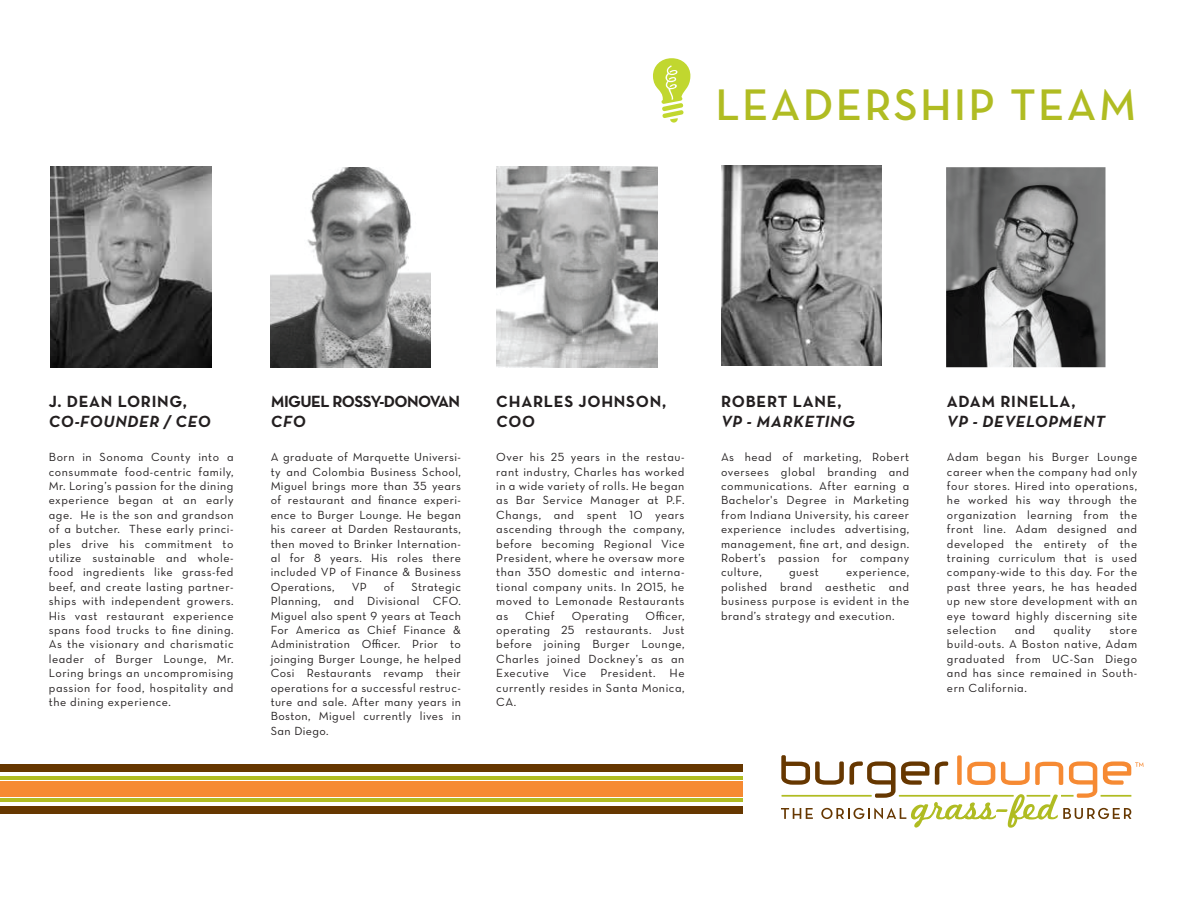
<style>
.page{position:relative;width:1188px;height:918px;background:#fff}
.page>*{position:absolute;margin:0;border:0;box-sizing:border-box;transform-origin:0 0}
.t1{font:45px "Neutra Text Demi Alt";letter-spacing:.05em;color:#b0bc22}
.t2{font:16.5px "Neutra Text Bold Alt";letter-spacing:.045em;color:#231f20}
.t3{font:16.5px "Neutra Text Bold Italic Alt";letter-spacing:.045em;color:#231f20}
.t4{font:16.5px "Neutra Text Bold Alt";letter-spacing:-.035em;color:#231f20}
.t5{font:12px/14.4px "Neutra Text Book Alt";letter-spacing:.045em;color:#231f20;text-align:justify}
</style>
<div class="page">
<div style="left:0;top:764px;width:742px;height:8px;background:#663700"></div>
<hr style="left:0;top:776px;width:742px;height:3px;background:#b0bc22">
<div style="left:0;top:781px;width:742px;height:15px;background:#f68a33"></div>
<div style="left:0;top:806px;width:742px;height:7px;background:#663700"></div>
<hr style="left:0;top:798px;width:742px;height:4px;background:#b0bc22">
<svg style="left:781px;top:755px;width:363px;height:73px"></svg>
<img style="left:51px;top:167px;width:160px;height:200px">
<svg style="left:653px;top:58px;width:38px;height:65px"></svg>
<img style="left:497px;top:166px;width:160px;height:202px">
<img style="left:271px;top:167px;width:160px;height:200px">
<img style="left:946px;top:167px;width:159px;height:200px">
<img style="left:721px;top:166px;width:160px;height:200px">
<h1 class="t1" style="left:715px;top:77px;width:423px">LEADERSHIP TEAM</h1>
<h2 class="t2" style="left:49px;top:391px;width:139px">J. DEAN LORING,</h2>
<h2 class="t3" style="left:49px;top:411px;width:163px">CO-FOUNDER / CEO</h2>
<p class="t5" style="left:49px;top:450px;width:186px">Born in Sonoma County into a consummate food-centric family, Mr. Loring’s passion for the dining experience began at an early age. He is the son and grandson of a butcher. These early princi&shy;ples drive his commitment to utilize sustainable and whole&shy;food ingredients like grass-fed beef, and create lasting partner&shy;ships with independent growers.<br>His vast restaurant experience spans food trucks to fine dining.<br>As the visionary and charismatic leader of Burger Lounge, Mr.<br>Loring brings an uncompromising passion for food, hospitality and the dining experience.</p>
<h2 class="t4" style="left:271px;top:391px;width:191px">MIGUEL ROSSY-DONOVAN</h2>
<h2 class="t3" style="left:271px;top:411px;width:36px">CFO</h2>
<p class="t5" style="left:271px;top:450px;width:192px">A graduate of Marquette Universi&shy;ty and Colombia Business School, Miguel brings more than 35 years of restaurant and finance experi&shy;ence to Burger Lounge. He began his career at Darden Restaurants, then moved to Brinker Internation&shy;al for 8 years. His roles there included VP of Finance &amp; Business Operations,</p>
<p class="t5" style="left:352px;top:579px;width:17px">VP</p>
<p class="t5" style="left:384px;top:579px;width:12px">of</p>
<p class="t5" style="left:271px;top:579px;width:192px;text-indent:141px">Strategic Planning, and Divisional CFO.<br>Miguel also spent 9 years at Teach For America as Chief Finance &amp; Administration Officer. Prior to joinging Burger Lounge, he helped Cosi Restaurants revamp their operations for a successful restruc&shy;ture and sale. After many years in Boston, Miguel currently lives in San Diego.</p>
<h2 class="t2" style="left:496px;top:391px;width:171px">CHARLES JOHNSON,</h2>
<h2 class="t3" style="left:496px;top:411px;width:40px">COO</h2>
<p class="t5" style="left:496px;top:450px;width:190px">Over his 25 years in the restau&shy;rant industry, Charles has worked in a wide variety of rolls. He began as Bar Service Manager at P.F.<br>Changs, and spent 10 years ascending through the company, before becoming Regional Vice President, where he oversaw more than 350 domestic and interna&shy;tional company units. In 2015, he moved to Lemonade Restaurants as</p>
<p class="t5" style="left:496px;top:608px;width:190px;text-indent:149px">Officer, operating 25 restaurants. Just before joining Burger Lounge, Charles joined Dockney’s as an Executive Vice President. He currently resides in Santa Monica, CA.</p>
<p class="t5" style="left:525px;top:608px;width:31px">Chief</p>
<p class="t5" style="left:572px;top:608px;width:59px">Operating</p>
<h2 class="t2" style="left:721px;top:391px;width:122px">ROBERT LANE,</h2>
<h2 class="t3" style="left:721px;top:411px;width:136px">VP - MARKETING</h2>
<p class="t5" style="left:721px;top:450px;width:190px">As head of marketing, Robert oversees global branding and communications. After earning a Bachelor's Degree in Marketing from Indiana University, his career experience includes advertising, management, fine art, and design.<br>Robert’s passion for company culture,</p>
<p class="t5" style="left:721px;top:565px;width:190px;text-indent:125px">experience, polished brand aesthetic and business purpose is evident in the brand’s strategy and execution.</p>
<p class="t5" style="left:789px;top:565px;width:31px">guest</p>
<h2 class="t2" style="left:947px;top:391px;width:130px">ADAM RINELLA,</h2>
<h2 class="t3" style="left:947px;top:411px;width:160px">VP - DEVELOPMENT</h2>
<p class="t5" style="left:947px;top:450px;width:192px">Adam began his Burger Lounge career when the company had only four stores. Hired into operations, he worked his way through the organization learning from the front line. Adam designed and developed the entirety of the training curriculum that is used company-wide to this day. For the past three years, he has headed up new store development with an eye toward highly discerning site selection</p>
<p class="t5" style="left:1015px;top:623px;width:22px">and</p>
<p class="t5" style="left:1054px;top:623px;width:39px">quality</p>
<p class="t5" style="left:947px;top:623px;width:192px;text-indent:163px">store build-outs. A Boston native, Adam graduated from UC-San Diego and has since remained in South&shy;ern California.</p>
</div>
